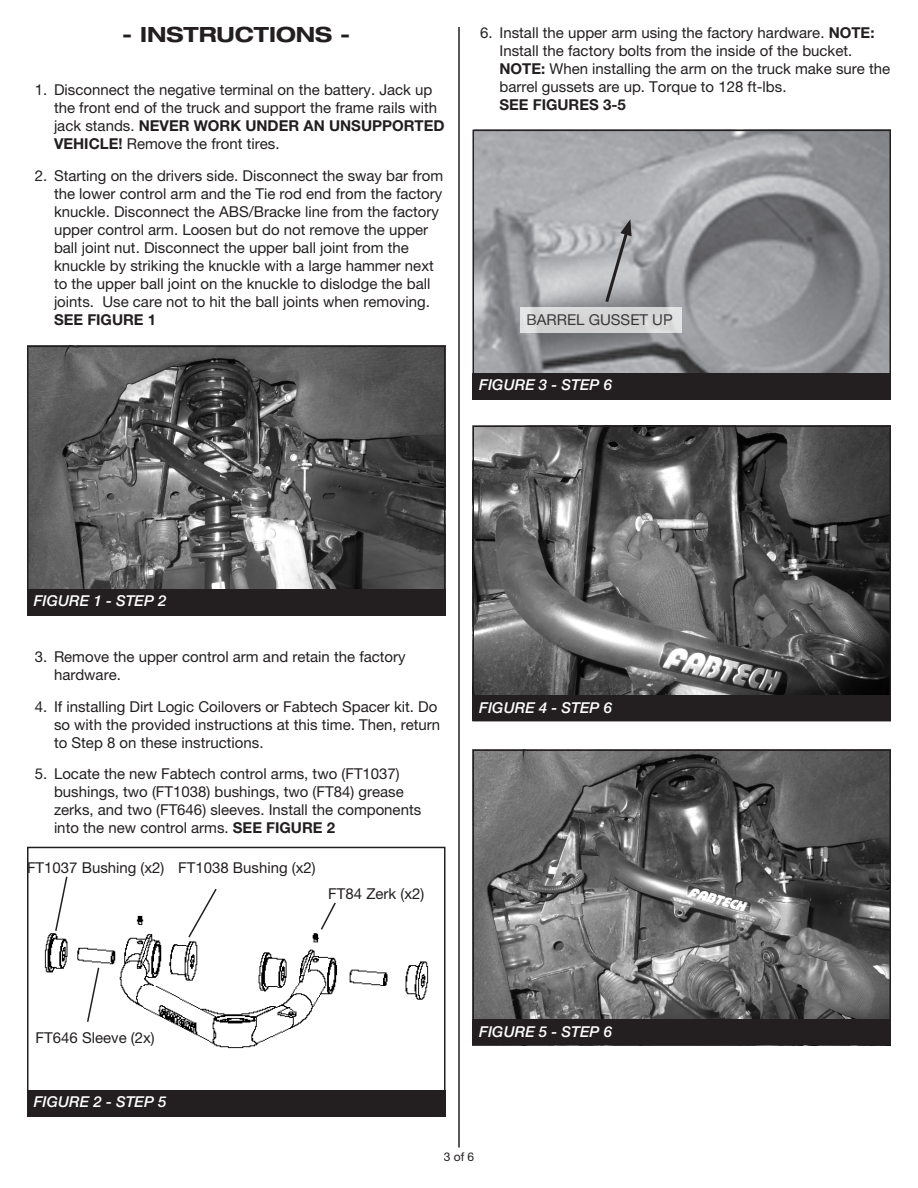
<style>
.page{position:relative;width:918px;height:1188px;background:#fff}
.page>*{position:absolute;margin:0;border:0;box-sizing:border-box;transform-origin:0 0}
.t1{font:700 expanded 21px "Helvetica Neue LT Pro";color:#231f20}
.t2{font:15px/18px "Helvetica Neue LT Pro";color:#231f20}
.t3{font:italic 500 15px "Helvetica Neue LT Pro";color:#fff}
.t4{font:12px "Helvetica Neue LT Pro";color:#231f20}
.s1{font-weight:700}
</style>
<div class="page">
<hr style="left:458px;top:27px;width:2px;height:1121px;background:#231f20">
<img style="left:30px;top:349px;width:413px;height:240px">
<div style="left:27px;top:346px;width:419px;height:270px;border:2px solid #231f20"></div>
<div style="left:27px;top:589px;width:419px;height:27px;background:#231f20"></div>
<img style="left:44px;top:915px;width:384px;height:133px">
<div style="left:27px;top:847px;width:419px;height:270px;border:2px solid #231f20"></div>
<div style="left:27px;top:1090px;width:419px;height:27px;background:#231f20"></div>
<svg style="left:54px;top:876px;width:15px;height:57px"></svg>
<svg style="left:187px;top:888px;width:31px;height:51px"></svg>
<svg style="left:86px;top:966px;width:14px;height:58px"></svg>
<svg style="left:319px;top:902px;width:18px;height:29px"></svg>
<img style="left:475px;top:133px;width:413px;height:240px">
<div style="left:472px;top:130px;width:419px;height:270px;border:2px solid #231f20"></div>
<div style="left:472px;top:373px;width:419px;height:27px;background:#231f20"></div>
<svg style="left:603px;top:219px;width:29px;height:86px;background:#a1a1a4"></svg>
<svg style="left:520px;top:307px;width:162px;height:26px;background:#d7d7d8"></svg>
<img style="left:475px;top:429px;width:413px;height:267px">
<div style="left:472px;top:426px;width:419px;height:295px;border:2px solid #231f20"></div>
<div style="left:472px;top:696px;width:419px;height:25px;background:#231f20"></div>
<img style="left:475px;top:753px;width:413px;height:267px">
<div style="left:472px;top:750px;width:419px;height:295px;border:2px solid #231f20"></div>
<div style="left:472px;top:1020px;width:419px;height:25px;background:#231f20"></div>
<p class="t1" style="left:122px;top:21px;width:230px">- INSTRUCTIONS -</p>
<p class="t2" style="left:54px;top:81px;width:392px;text-indent:-19px">1. Disconnect the negative terminal on the battery. Jack up the front end of the truck and support the frame rails with jack stands. <span class="s1">NEVER WORK UNDER AN UNSUPPORTED VEHICLE!</span> Remove the front tires.</p>
<p class="t2" style="left:54px;top:166px;width:391px;text-indent:-19px">2. Starting on the drivers side. Disconnect the sway bar from the lower control arm and the Tie rod end from the factory knuckle. Disconnect the ABS/Bracke line from the factory upper control arm. Loosen but do not remove the upper ball joint nut. Disconnect the upper ball joint from the knuckle by striking the knuckle with a large hammer next to the upper ball joint on the knuckle to dislodge the ball joints. Use care not to hit the ball joints when removing.<br><span class="s1">SEE FIGURE 1</span></p>
<p class="t2" style="left:500px;top:23px;width:392px;text-indent:-19px">6. Install the upper arm using the factory hardware. <span class="s1">NOTE:<br></span>Install the factory bolts from the inside of the bucket.<br><span class="s1">NOTE:</span> When installing the arm on the truck make sure the barrel gussets are up. Torque to 128 ft-lbs.<br><span class="s1">SEE FIGURES 3-5</span></p>
<p class="t2" style="left:526px;top:310px;width:148px">BARREL GUSSET UP</p>
<p class="t3" style="left:479px;top:376px;width:134px">FIGURE 3 - STEP 6</p>
<p class="t3" style="left:34px;top:592px;width:134px">FIGURE 1 - STEP 2</p>
<p class="t2" style="left:54px;top:648px;width:353px;text-indent:-19px">3. Remove the upper control arm and retain the factory hardware.</p>
<p class="t2" style="left:54px;top:697px;width:388px;text-indent:-19px">4. If installing Dirt Logic Coilovers or Fabtech Spacer kit. Do so with the provided instructions at this time. Then, return to Step 8 on these instructions.</p>
<p class="t2" style="left:54px;top:765px;width:369px;text-indent:-19px">5. Locate the new Fabtech control arms, two (FT1037) bushings, two (FT1038) bushings, two (FT84) grease zerks, and two (FT646) sleeves. Install the components into the new control arms. <span class="s1">SEE FIGURE 2</span></p>
<p class="t2" style="left:27px;top:859px;width:139px">FT1037 Bushing (x2)</p>
<p class="t2" style="left:178px;top:859px;width:139px">FT1038 Bushing (x2)</p>
<p class="t2" style="left:328px;top:885px;width:98px">FT84 Zerk (x2)</p>
<p class="t3" style="left:479px;top:699px;width:134px">FIGURE 4 - STEP 6</p>
<p class="t2" style="left:36px;top:1029px;width:121px">FT646 Sleeve (2x)</p>
<p class="t3" style="left:34px;top:1093px;width:134px">FIGURE 2 - STEP 5</p>
<p class="t3" style="left:479px;top:1023px;width:134px">FIGURE 5 - STEP 6</p>
<p class="t4" style="left:444px;top:1150px;width:32px">3 of 6</p>
</div>
